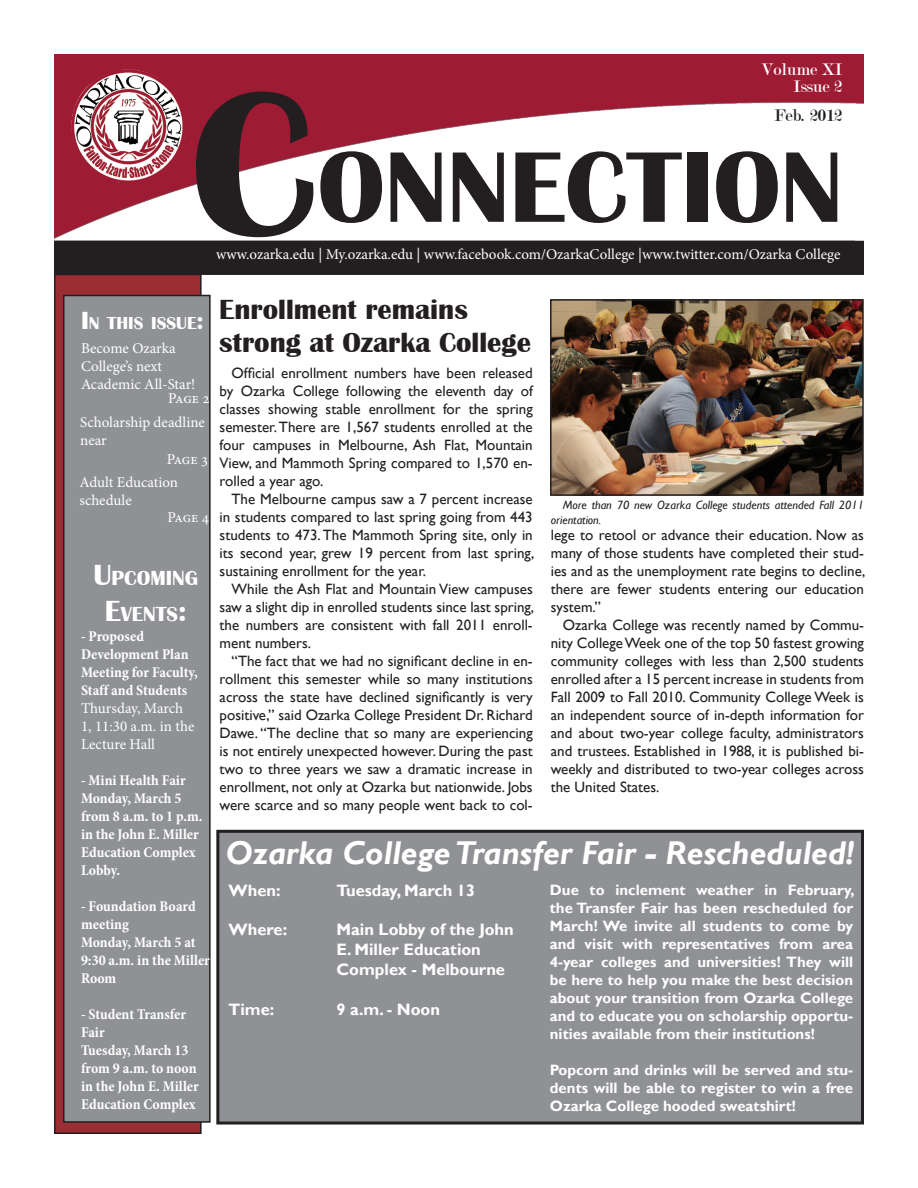
<style>
.page{position:relative;width:918px;height:1188px;background:#fff}
.page>*{position:absolute;margin:0;border:0;box-sizing:border-box;transform-origin:0 0}
.t1{font:700 211.5px "Britannic";color:#231f20}
.t2{font:700 103.95px "Britannic";color:#231f20}
.t3{font:italic 700 33px "Gill Sans";color:#fff}
.t4{font:700 28.5px/33px "Britannic";color:#231f20}
.t5{font:700 21px/36px "Britannic";color:#fff;text-align:center}
.t6{font:18px "Modern";color:#fff}
.t7{font:18px "Modern";color:#231f20}
.t8{font:700 17.85px "Britannic";color:#fff}
.t9{font:700 16.5px/19.8px "Gill Sans";color:#fff}
.t10{font:15px/18px "Gill Sans";color:#231f20;text-align:justify}
.t11{font:700 15px/18px "Gill Sans";color:#fff;text-align:justify}
.t12{font:700 condensed 15px/18px "Minion Pro";letter-spacing:-.005em;color:#fff}
.t13{font:15px/18px "Minion Pro";color:#fff}
.t14{font:italic 12px/14.4px "Gill Sans";color:#231f20}
.s1{font-size:25.5px}
.s2{font-size:30px}
</style>
<div class="page">
<div style="left:55px;top:242px;width:808px;height:32px;background:#231f20"></div>
<div style="left:54px;top:241px;width:810px;height:34px;border:2px solid #231f20"></div>
<div style="left:55px;top:274px;width:146px;height:859px;background:#9a2e32"></div>
<div style="left:54px;top:274px;width:148px;height:860px;border:2px solid #231f20"></div>
<img style="left:54px;top:54px;width:810px;height:187px">
<hr style="left:54px;top:268px;width:810px;height:1px;background:#231f20">
<hr style="left:54px;top:241px;width:801px;height:1px;background:#231f20">
<div style="left:64px;top:296px;width:146px;height:826px;background:#8f9194"></div>
<div style="left:63px;top:295px;width:148px;height:828px;border:2px solid #231f20"></div>
<img style="left:70px;top:70px;width:117px;height:113px">
<img style="left:553px;top:302px;width:308px;height:191px">
<div style="left:550px;top:299px;width:314px;height:197px;border:2px solid #231f20"></div>
<div style="left:218px;top:831px;width:644px;height:292px;background:#8f9194"></div>
<div style="left:216px;top:830px;width:648px;height:295px;border:3px solid #231f20"></div>
<p class="t6" style="left:761px;top:60px;width:83px">Volume XI</p>
<p class="t6" style="left:793px;top:78px;width:51px">Issue 2</p>
<p class="t7" style="left:774px;top:106px;width:70px">Feb. 2012</p>
<p class="t1" style="left:190px;top:45px;width:128px">C</p>
<p class="t2" style="left:317px;top:129px;width:527px">ONNECTION</p>
<p class="t13" style="left:216px;top:245px;width:626px">www.ozarka.edu | My.ozarka.edu | www.facebook.com/OzarkaCollege |www.twitter.com/Ozarka College</p>
<p class="t8" style="left:81px;top:313px;width:124px"><span class="s1">I</span> N THIS ISSUE<span class="s1">:</span></p>
<p class="t13" style="left:81px;top:339px;width:116px">Become Ozarka<br>College’s next<br>Academic All-Star!</p>
<p class="t13" style="left:168px;top:389px;width:43px">Page 2</p>
<p class="t13" style="left:80px;top:413px;width:126px">Scholarship deadline near</p>
<p class="t13" style="left:80px;top:473px;width:100px">Adult Education schedule</p>
<p class="t13" style="left:167px;top:450px;width:43px">Page 3</p>
<p class="t13" style="left:167px;top:508px;width:43px">Page 4</p>
<p class="t5" style="left:93px;top:560px;width:106px"><span class="s2">U</span>PCOMING<br><span class="s2">E</span>VENTS<span class="s2">:</span></p>
<p class="t12" style="left:81px;top:627px;width:118px">- Proposed<br>Development Plan<br>Meeting for Faculty,<br>Staff and Students</p>
<p class="t13" style="left:81px;top:699px;width:115px">Thursday, March<br>1, 11:30 a.m. in the<br>Lecture Hall</p>
<p class="t12" style="left:81px;top:771px;width:106px">- Mini Health Fair</p>
<p class="t12" style="left:81px;top:789px;width:123px">Monday, March 5 from 8 a.m. to 1 p.m. in the John E. Miller<br>Education Complex<br>Lobby.</p>
<p class="t12" style="left:81px;top:897px;width:116px">- Foundation Board meeting</p>
<p class="t12" style="left:81px;top:933px;width:130px">Monday, March 5 at<br>9:30 a.m. in the Miller<br>Room</p>
<p class="t12" style="left:81px;top:1005px;width:107px">- Student Transfer<br>Fair</p>
<p class="t12" style="left:81px;top:1041px;width:119px">Tuesday, March 13 from 9 a.m. to noon in the John E. Miller<br>Education Complex</p>
<p class="t4" style="left:219px;top:293px;width:313px">Enrollment remains strong at Ozarka College</p>
<p class="t10" style="left:220px;top:364px;width:315px;text-indent:12px">Official enrollment numbers have been released by Ozarka College following the eleventh day of classes showing stable enrollment for the spring semester. There are 1,567 students enrolled at the four campuses in Melbourne, Ash Flat, Mountain View, and Mammoth Spring compared to 1,570 en&shy;rolled a year ago.</p>
<p class="t10" style="left:220px;top:490px;width:316px;text-indent:12px">The Melbourne campus saw a 7 percent increase in students compared to last spring going from 443 students to 473. The Mammoth Spring site, only in its second year, grew 19 percent from last spring, sustaining enrollment for the year.</p>
<p class="t10" style="left:220px;top:580px;width:316px;text-indent:12px">While the Ash Flat and Mountain View campuses saw a slight dip in enrolled students since last spring, the numbers are consistent with fall 2011 enroll&shy;ment numbers.</p>
<p class="t10" style="left:220px;top:652px;width:315px;text-indent:12px">“The fact that we had no significant decline in en&shy;rollment this semester while so many institutions across the state have declined significantly is very positive,” said Ozarka College President Dr. Richard Dawe. “The decline that so many are experiencing is not entirely unexpected however. During the past two to three years we saw a dramatic increase in enrollment, not only at Ozarka but nationwide. Jobs were scarce and so many people went back to col-</p>
<p class="t14" style="left:551px;top:498px;width:315px;text-indent:12px">More than 70 new Ozarka College students attended Fall 2011 orientation.</p>
<p class="t10" style="left:551px;top:526px;width:316px">lege to retool or advance their education. Now as many of those students have completed their stud&shy;ies and as the unemployment rate begins to decline, there are fewer students entering our education system.”</p>
<p class="t10" style="left:551px;top:616px;width:315px;text-indent:12px">Ozarka College was recently named by Commu&shy;nity College Week one of the top 50 fastest growing community colleges with less than 2,500 students enrolled after a 15 percent increase in students from Fall 2009 to Fall 2010. Community College Week is an independent source of in-depth information for and about two-year college faculty, administrators and trustees. Established in 1988, it is published bi&shy;weekly and distributed to two-year colleges across the United States.</p>
<p class="t3" style="left:225px;top:834px;width:631px">Ozarka College Transfer Fair - Rescheduled!</p>
<p class="t9" style="left:229px;top:881px;width:54px">When:</p>
<p class="t9" style="left:337px;top:881px;width:140px">Tuesday, March 13</p>
<p class="t9" style="left:229px;top:920px;width:60px">Where:</p>
<p class="t9" style="left:337px;top:920px;width:179px">Main Lobby of the John<br>E. Miller Education</p>
<p class="t9" style="left:337px;top:960px;width:170px">Complex - Melbourne</p>
<p class="t9" style="left:229px;top:1000px;width:47px">Time:</p>
<p class="t9" style="left:337px;top:1000px;width:105px">9 a.m. - Noon</p>
<p class="t11" style="left:550px;top:881px;width:306px">Due to inclement weather in February, the Transfer Fair has been rescheduled for March! We invite all students to come by and visit with representatives from area 4-year colleges and universities! They will be here to help you make the best decision about your transition from Ozarka College and to educate you on scholarship opportu&shy;nities available from their institutions!</p>
<p class="t11" style="left:550px;top:1061px;width:305px">Popcorn and drinks will be served and stu&shy;dents will be able to register to win a free Ozarka College hooded sweatshirt!</p>
</div>
